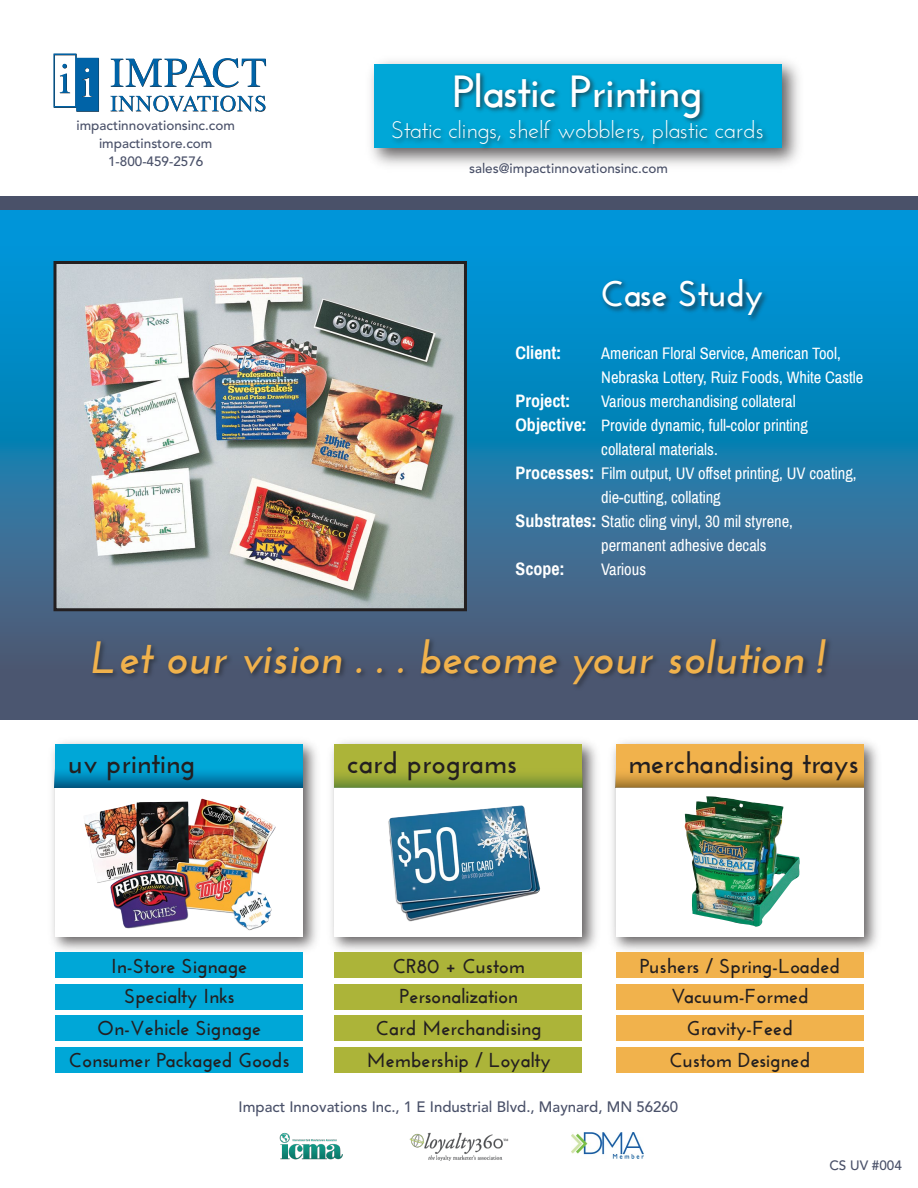
<style>
.page{position:relative;width:918px;height:1188px;background:#fff}
.page>*{position:absolute;margin:0;border:0;box-sizing:border-box;transform-origin:0 0}
.t1{font:italic 700 45px "Josefin Sans";color:#f1b24c}
.t2{font:700 45px "Josefin Sans";letter-spacing:-.01em;color:#fff}
.t3{font:700 36px "Josefin Sans";letter-spacing:-.01em;color:#fff}
.t4{font:700 29.1px "Josefin Sans";letter-spacing:-.005em;color:#231f20}
.t5{font:24px "Josefin Sans";letter-spacing:-.01em;color:#fff}
.t6{font:700 20.25px/30px "Josefin Sans";color:#231f20;text-align:center}
.t7{font:700 18px "Archivo Narrow";color:#fff}
.t8{font:16.5px/24px "Archivo Narrow";color:#fff}
.t9{font:500 15px "Avenir";color:#4a5169}
.t10{font:500 13.5px/18px "Avenir";color:#4a5169;text-align:center}
.s1{font-weight:700;font-size:18px}
</style>
<div class="page">
<svg style="left:0;top:210px;width:918px;height:510px;background:#1d7cac"></svg>
<div style="left:0;top:196px;width:918px;height:14px;background:#4a5169"></div>
<svg style="left:110px;top:58px;width:156px;height:54px"></svg>
<svg style="left:54px;top:54px;width:45px;height:58px"></svg>
<img style="left:596px;top:271px;width:175px;height:53px">
<img style="left:49px;top:631px;width:824px;height:68px">
<img style="left:410px;top:1132px;width:99px;height:28px">
<img style="left:279px;top:1132px;width:64px;height:28px">
<img style="left:572px;top:1133px;width:72px;height:25px">
<img style="left:52px;top:741px;width:826px;height:212px">
<div style="left:616px;top:745px;width:247px;height:192px;background:#fff"></div>
<div style="left:616px;top:953px;width:248px;height:25px;background:#f1b24c"></div>
<div style="left:616px;top:984px;width:248px;height:26px;background:#f1b24c"></div>
<div style="left:616px;top:1015px;width:248px;height:26px;background:#f1b24c"></div>
<div style="left:616px;top:1047px;width:248px;height:26px;background:#f1b24c"></div>
<svg style="left:616px;top:745px;width:248px;height:42px;background:#e2a746"></svg>
<img style="left:684px;top:796px;width:116px;height:131px">
<div style="left:334px;top:745px;width:248px;height:192px;background:#fff"></div>
<div style="left:334px;top:953px;width:248px;height:25px;background:#acb439"></div>
<div style="left:334px;top:984px;width:248px;height:26px;background:#acb439"></div>
<div style="left:334px;top:1015px;width:248px;height:26px;background:#acb439"></div>
<div style="left:334px;top:1047px;width:248px;height:26px;background:#acb439"></div>
<svg style="left:334px;top:745px;width:248px;height:42px;background:#a0ac38"></svg>
<img style="left:388px;top:805px;width:133px;height:114px">
<div style="left:55px;top:745px;width:248px;height:192px;background:#fff"></div>
<div style="left:55px;top:953px;width:248px;height:25px;background:#00a7d7"></div>
<div style="left:55px;top:984px;width:248px;height:26px;background:#00a7d7"></div>
<div style="left:55px;top:1015px;width:248px;height:26px;background:#00a7d7"></div>
<div style="left:55px;top:1047px;width:248px;height:26px;background:#00a7d7"></div>
<svg style="left:55px;top:745px;width:248px;height:42px;background:#0097c6"></svg>
<img style="left:84px;top:798px;width:192px;height:133px">
<img style="left:371px;top:61px;width:428px;height:105px">
<div style="left:374px;top:64px;width:408px;height:84px;background:#00a7d7"></div>
<img style="left:387px;top:72px;width:386px;height:94px">
<img style="left:57px;top:265px;width:406px;height:342px">
<div style="left:53px;top:261px;width:414px;height:350px;border:3px solid #231f20"></div>
<p class="t10" style="left:77px;top:117px;width:160px">impactinnovationsinc.com impactinstore.com<br>1-800-459-2576</p>
<h1 class="t2" style="left:452px;top:65px;width:252px">Plastic Printing</h1>
<h3 class="t5" style="left:391px;top:115px;width:375px">Static clings, shelf wobblers, plastic cards</h3>
<p class="t10" style="left:469px;top:160px;width:200px">sales@impactinnovationsinc.com</p>
<h2 class="t3" style="left:601px;top:273px;width:164px">Case Study</h2>
<p class="t7" style="left:516px;top:342px;width:47px">Client:</p>
<p class="t8" style="left:601px;top:342px;width:264px">American Floral Service, American Tool,<br>Nebraska Lottery, Ruiz Foods, White Castle</p>
<p class="t7" style="left:516px;top:390px;width:56px">Project:</p>
<p class="t8" style="left:601px;top:390px;width:196px">Various merchandising collateral</p>
<p class="t8" style="left:516px;top:414px;width:294px"><span class="s1">Objective:</span> Provide dynamic, full-color printing</p>
<p class="t8" style="left:601px;top:438px;width:118px">collateral materials.</p>
<p class="t8" style="left:516px;top:462px;width:343px"><span class="s1">Processes:</span> Film output, UV offset printing, UV coating,</p>
<p class="t8" style="left:601px;top:486px;width:121px">die-cutting, collating</p>
<p class="t8" style="left:516px;top:510px;width:279px"><span class="s1">Substrates:</span> Static cling vinyl, 30 mil styrene,</p>
<p class="t8" style="left:601px;top:534px;width:167px">permanent adhesive decals</p>
<p class="t7" style="left:516px;top:558px;width:51px">Scope:</p>
<p class="t8" style="left:601px;top:558px;width:46px">Various</p>
<h1 class="t1" style="left:92px;top:632px;width:736px">Let our vision . . . become your solution !</h1>
<h3 class="t4" style="left:68px;top:746px;width:129px">uv printing</h3>
<h3 class="t4" style="left:347px;top:746px;width:172px">card programs</h3>
<p class="t6" style="left:111px;top:951px;width:138px">In-Store Signage<br>Specialty Inks</p>
<p class="t6" style="left:69px;top:1013px;width:222px;line-height:31.5px">On-Vehicle Signage<br>Consumer Packaged Goods</p>
<p class="t6" style="left:393px;top:951px;width:134px">CR80 + Custom<br>Personalization</p>
<p class="t6" style="left:367px;top:1013px;width:185px;line-height:31.5px">Card Merchandising<br>Membership / Loyalty</p>
<h3 class="t4" style="left:628px;top:746px;width:232px">merchandising trays</h3>
<p class="t6" style="left:640px;top:951px;width:202px">Pushers / Spring-Loaded<br>Vacuum-Formed</p>
<p class="t6" style="left:670px;top:1013px;width:142px;line-height:31.5px">Gravity-Feed<br>Custom Designed</p>
<p class="t9" style="left:239px;top:1099px;width:441px">Impact Innovations Inc., 1 E Industrial Blvd., Maynard, MN 56260</p>
<p class="t10" style="left:829px;top:1157px;width:74px">CS UV #004</p>
</div>
